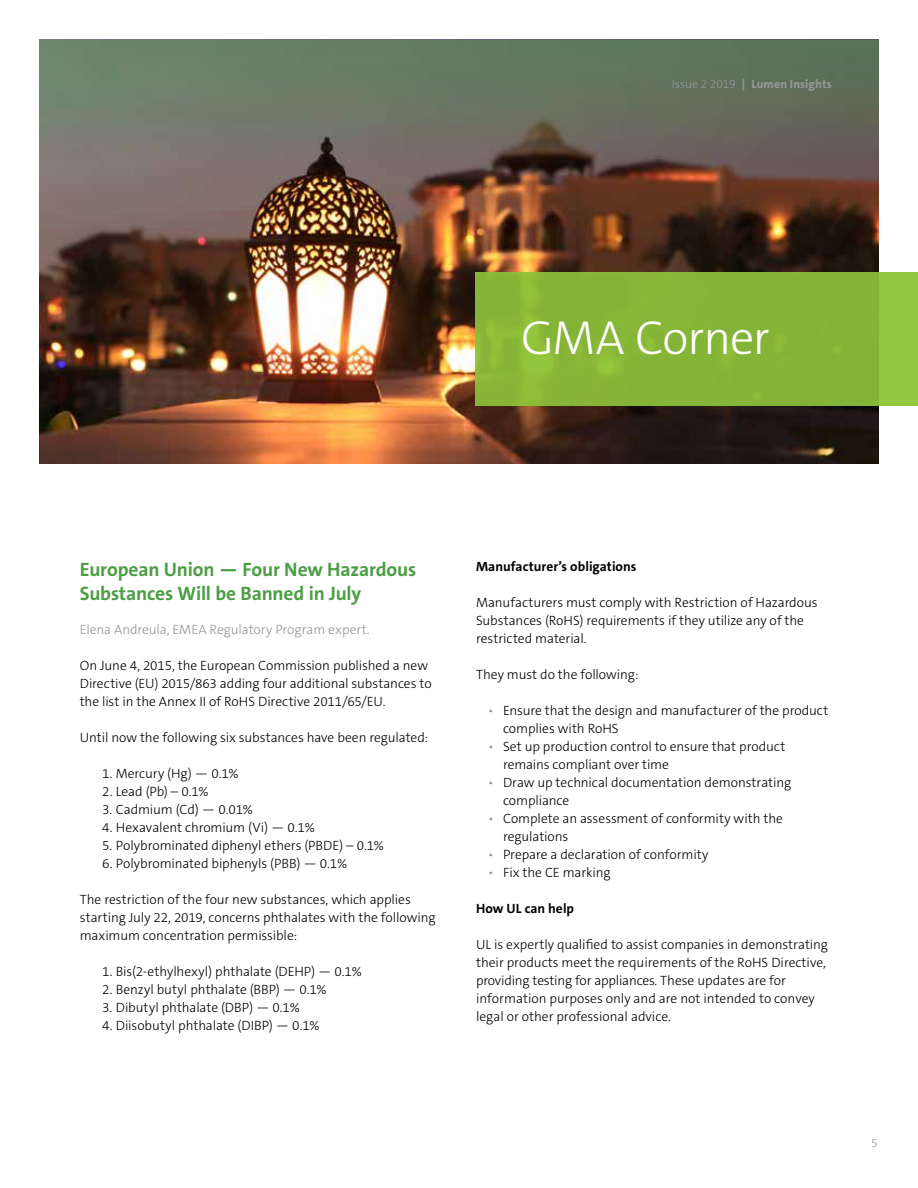
<style>
.page{position:relative;width:918px;height:1188px;background:#fff}
.page>*{position:absolute;margin:0;border:0;box-sizing:border-box;transform-origin:0 0}
.t1{font:300 48px "The Sans C5";letter-spacing:-.025em;color:#fff}
.t2{font:700 19.5px/24px "The Sans C5";letter-spacing:-.01em;color:#4c9e45}
.t3{font:300 13.5px/18px "The Sans C5";color:#000}
.t4{font:300 13.5px "The Sans C5";letter-spacing:-.005em;color:#939598}
.t5{font:700 13.5px "The Sans C5";letter-spacing:.005em;color:#000}
.t6{font:800 12px "The Sans C5";letter-spacing:.01em;color:#939598}
.t7{font:300 12px "The Sans C5";color:#939598}
.s1{font-weight:300}
.s2{color:#939598}
</style>
<div class="page">
<img style="left:40px;top:159px;width:839px;height:305px">
<svg style="left:40px;top:40px;width:839px;height:119px;background:#697462"></svg>
<svg style="left:475px;top:272px;width:443px;height:134px;background:#87b738"></svg>
<p class="t6" style="left:672px;top:77px;width:161px"><span class="s1">Issue 2 2019</span> | Lumen Insights</p>
<h1 class="t1" style="left:521px;top:306px;width:250px">GMA Corner</h1>
<h2 class="t2" style="left:80px;top:557px;width:338px">European Union — Four New Hazardous<br>Substances Will be Banned in July</h2>
<p class="t4" style="left:80px;top:621px;width:291px">Elena Andreula, EMEA Regulatory Program expert.</p>
<p class="t3" style="left:80px;top:657px;width:353px">On June 4, 2015, the European Commission published a new<br>Directive (EU) 2015/863 adding four additional substances to the list in the Annex II of RoHS Directive 2011/65/EU.</p>
<p class="t3" style="left:80px;top:729px;width:350px">Until now the following six substances have been regulated:</p>
<p class="t3" style="left:102px;top:765px;width:138px">1. Mercury (Hg) — 0.1%</p>
<p class="t3" style="left:102px;top:783px;width:108px">2. Lead (Pb) – 0.1%</p>
<p class="t3" style="left:102px;top:801px;width:152px">3. Cadmium (Cd) — 0.01%</p>
<p class="t3" style="left:102px;top:819px;width:214px">4. Hexavalent chromium (Vi) — 0.1%</p>
<p class="t3" style="left:102px;top:837px;width:283px">5. Polybrominated diphenyl ethers (PBDE) – 0.1%</p>
<p class="t3" style="left:102px;top:855px;width:246px">6. Polybrominated biphenyls (PBB) — 0.1%</p>
<p class="t3" style="left:80px;top:891px;width:357px">The restriction of the four new substances, which applies starting July 22, 2019, concerns phthalates with the following maximum concentration permissible:</p>
<p class="t3" style="left:102px;top:963px;width:261px">1. Bis(2-ethylhexyl) phthalate (DEHP) — 0.1%</p>
<p class="t3" style="left:102px;top:981px;width:226px">2. Benzyl butyl phthalate (BBP) — 0.1%</p>
<p class="t3" style="left:102px;top:999px;width:199px">3. Dibutyl phthalate (DBP) — 0.1%</p>
<p class="t3" style="left:102px;top:1017px;width:219px">4. Diisobutyl phthalate (DIBP) — 0.1%</p>
<p class="t5" style="left:476px;top:558px;width:162px">Manufacturer’s obligations</p>
<p class="t3" style="left:476px;top:594px;width:343px">Manufacturers must comply with Restriction of Hazardous<br>Substances (RoHS) requirements if they utilize any of the restricted material.</p>
<p class="t3" style="left:476px;top:666px;width:164px">They must do the following:</p>
<p class="t3" style="left:503px;top:702px;width:327px;text-indent:-15px"><span class="s2">•</span> Ensure that the design and manufacturer of the product complies with RoHS</p>
<p class="t3" style="left:503px;top:738px;width:284px;text-indent:-15px"><span class="s2">•</span> Set up production control to ensure that product remains compliant over time</p>
<p class="t3" style="left:503px;top:774px;width:290px;text-indent:-15px"><span class="s2">•</span> Draw up technical documentation demonstrating compliance</p>
<p class="t3" style="left:503px;top:810px;width:281px;text-indent:-15px"><span class="s2">•</span> Complete an assessment of conformity with the regulations</p>
<p class="t3" style="left:488px;top:846px;width:222px"><span class="s2">•</span> Prepare a declaration of conformity</p>
<p class="t3" style="left:488px;top:864px;width:124px"><span class="s2">•</span> Fix the CE marking</p>
<p class="t5" style="left:476px;top:900px;width:100px">How UL can help</p>
<p class="t3" style="left:476px;top:936px;width:353px">UL is expertly qualified to assist companies in demonstrating their products meet the requirements of the RoHS Directive, providing testing for appliances. These updates are for information purposes only and are not intended to convey legal or other professional advice.</p>
<p class="t7" style="left:871px;top:1136px;width:8px">5</p>
</div>
